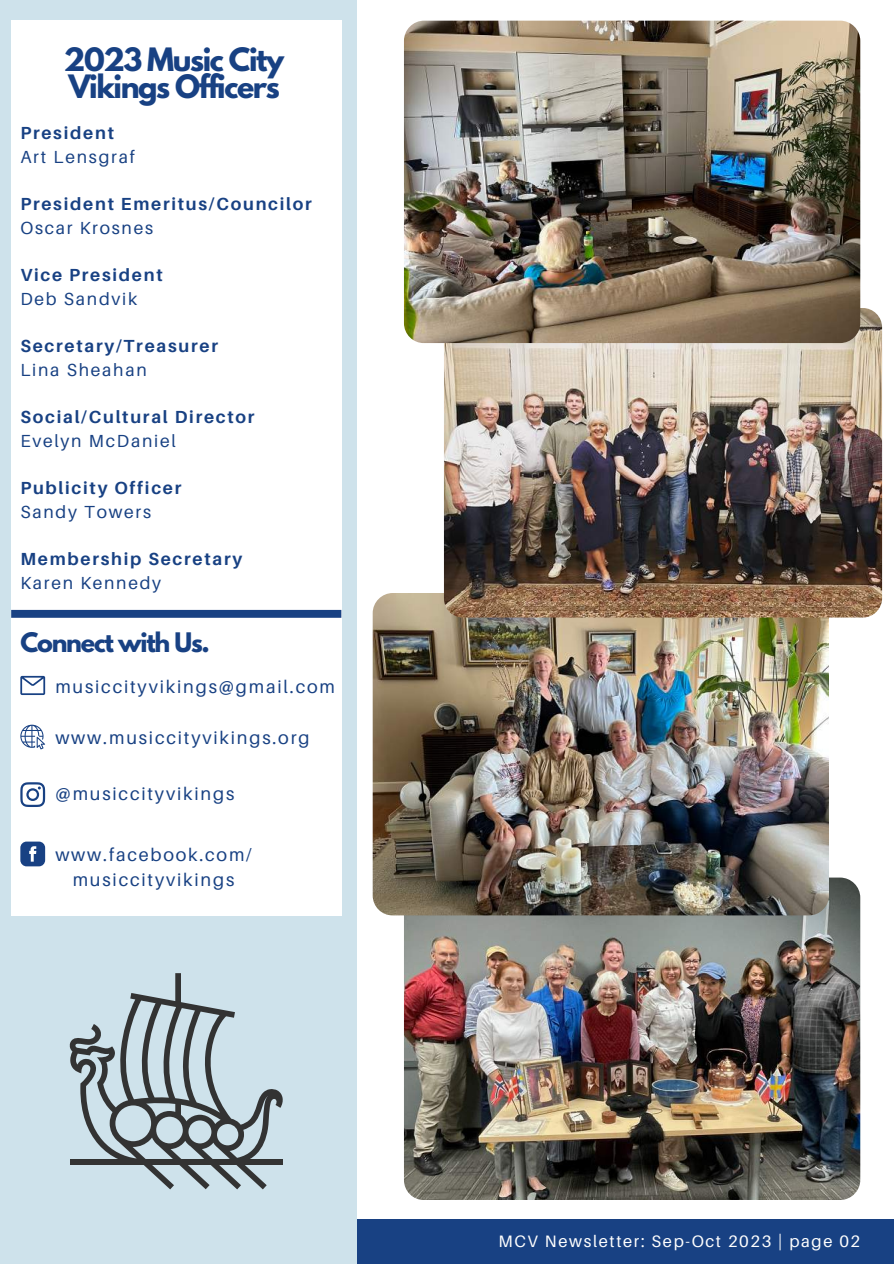
<style>
.page{position:relative;width:894px;height:1264px;background:#fff}
.page>*{position:absolute;margin:0;border:0;box-sizing:border-box;transform-origin:0 0}
.t1{font:700 28.5px/27px "League Spartan";letter-spacing:-.05em;color:#184183}
.t2{font:700 23.85px "League Spartan";letter-spacing:-.05em;color:#184183}
.t3{font:18px/24.8px "Aileron";letter-spacing:.1em;color:#184183;text-align:center}
.t4{font:700 17.55px "Aileron";letter-spacing:.1em;color:#184183}
.t5{font:17.55px "Aileron";letter-spacing:.1em;color:#184183}
.t6{font:16.5px "Aileron";letter-spacing:.1em;color:#fff}
</style>
<div class="page">
<div style="left:0;top:1219px;width:893px;height:44px;background:#184183"></div>
<div style="left:0;top:0;width:356px;height:1263px;background:#cee2eb"></div>
<div style="left:11px;top:21px;width:330px;height:894px;background:#fff"></div>
<div style="left:11px;top:610px;width:330px;height:7px;background:#184183"></div>
<svg style="left:20px;top:782px;width:25px;height:25px"></svg>
<svg style="left:20px;top:676px;width:25px;height:19px"></svg>
<svg style="left:20px;top:841px;width:25px;height:25px"></svg>
<svg style="left:20px;top:724px;width:25px;height:25px"></svg>
<img style="left:404px;top:877px;width:456px;height:323px;border-radius:20px">
<img style="left:372px;top:593px;width:456px;height:322px;border-radius:20px">
<img style="left:444px;top:308px;width:437px;height:309px;border-radius:19px">
<img style="left:404px;top:21px;width:455px;height:322px;border-radius:20px">
<img style="left:70px;top:973px;width:212px;height:215px">
<h1 class="t1" style="left:64px;top:50px;width:221px">2023 Music City<br>Vikings Officers</h1>
<p class="t4" style="left:20px;top:122px;width:95px">President</p>
<p class="t5" style="left:20px;top:146px;width:116px">Art Lensgraf</p>
<p class="t4" style="left:20px;top:193px;width:293px">President Emeritus/Councilor</p>
<p class="t5" style="left:20px;top:217px;width:134px">Oscar Krosnes</p>
<p class="t4" style="left:20px;top:264px;width:144px">Vice President</p>
<p class="t5" style="left:20px;top:288px;width:118px">Deb Sandvik</p>
<p class="t4" style="left:20px;top:335px;width:199px">Secretary/Treasurer</p>
<p class="t5" style="left:20px;top:359px;width:128px">Lina Sheahan</p>
<p class="t4" style="left:20px;top:406px;width:236px">Social/Cultural Director</p>
<p class="t5" style="left:20px;top:430px;width:157px">Evelyn McDaniel</p>
<p class="t4" style="left:20px;top:477px;width:162px">Publicity Officer</p>
<p class="t5" style="left:20px;top:501px;width:132px">Sandy Towers</p>
<p class="t4" style="left:20px;top:548px;width:223px">Membership Secretary</p>
<p class="t5" style="left:20px;top:572px;width:142px">Karen Kennedy</p>
<h2 class="t2" style="left:20px;top:631px;width:191px">Connect with Us.</h2>
<p class="t3" style="left:55px;top:674px;width:281px">musiccityvikings@gmail.com</p>
<p class="t3" style="left:55px;top:725px;width:256px">www.musiccityvikings.org</p>
<p class="t3" style="left:55px;top:780px;width:180px">@musiccityvikings</p>
<p class="t3" style="left:55px;top:842px;width:198px">www.facebook.com/ musiccityvikings</p>
<p class="t6" style="left:498px;top:1230px;width:363px">MCV Newsletter: Sep-Oct 2023 | page 02</p>
</div>
